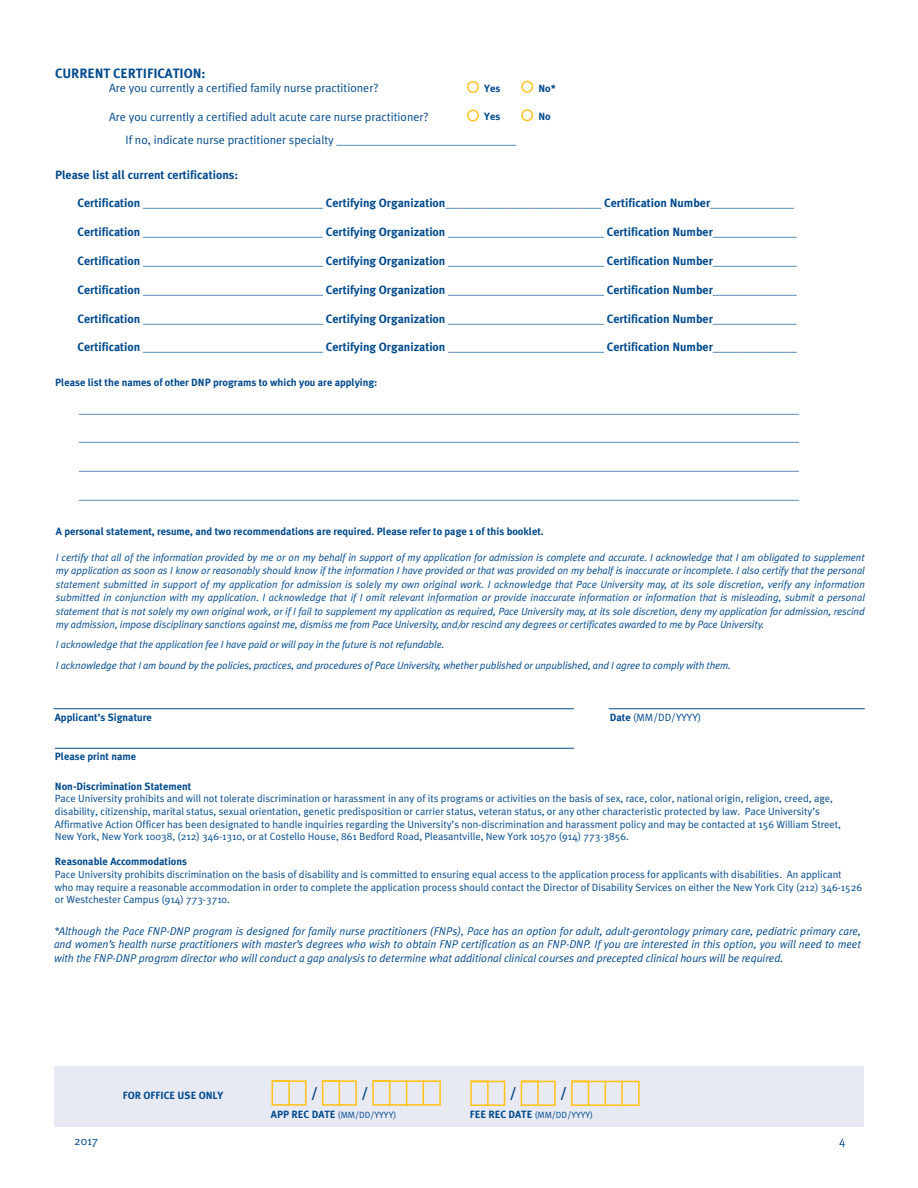
<style>
.page{position:relative;width:918px;height:1188px;background:#fff}
.page>*{position:absolute;margin:0;border:0;box-sizing:border-box;transform-origin:0 0}
.t1{font:18px "Helvetica";color:#004280}
.t2{font:700 13.5px "Meta Plus";letter-spacing:-.005em;color:#004a8d}
.t3{font:700 12px "Meta Plus";color:#004a8d}
.t4{font:12px/23.1px "Meta Plus Normal";color:#004a8d}
.t5{font:italic 11.25px/13.5px "Meta Plus Normal";color:#004a8d;text-align:justify}
.t6{font:italic 10.5px/13.5px "Meta Plus Normal";letter-spacing:-.01em;color:#004a8d;text-align:justify}
.t7{font:10.5px/12.6px "Meta Plus Normal";color:#004a8d}
.t8{font:700 10.5px "Meta Plus";color:#004a8d}
.t9{font:9px "Meta Plus Normal";color:#004a8d}
.s1{font-family:"Meta Plus";font-weight:700}
.s2{font-family:"Meta Plus";font-weight:700;font-size:10.5px}
</style>
<div class="page">
<hr style="left:54px;top:709px;width:520px;height:1px;background:#004a8d">
<hr style="left:609px;top:709px;width:256px;height:1px;background:#004a8d">
<hr style="left:55px;top:748px;width:519px;height:1px;background:#004a8d">
<div style="left:54px;top:1067px;width:810px;height:60px;background:#e7eaf3"></div>
<svg style="left:271px;top:1081px;width:170px;height:25px"></svg>
<svg style="left:470px;top:1081px;width:170px;height:25px"></svg>
<div style="left:467px;top:81px;width:12px;height:12px;border:2px solid #ffc424;border-radius:50%"></div>
<svg style="left:521px;top:80px;width:13px;height:13px"></svg>
<div style="left:521px;top:81px;width:12px;height:12px;border:2px solid #ffc424;border-radius:50%"></div>
<div style="left:467px;top:109px;width:12px;height:12px;border:2px solid #ffc424;border-radius:50%"></div>
<div style="left:521px;top:109px;width:12px;height:12px;border:2px solid #ffc424;border-radius:50%"></div>
<p class="t2" style="left:55px;top:67px;width:152px">CURRENT CERTIFICATION:</p>
<p class="t4" style="left:109px;top:77px;width:271px">Are you currently a certified family nurse practitioner?</p>
<p class="t4" style="left:126px;top:106px;width:392px;text-indent:-16px">Are you currently a certified adult acute care nurse practitioner?<br>If no, indicate nurse practitioner specialty <span class="s1">______________________________</span></p>
<p class="t3" style="left:55px;top:169px;width:185px">Please list all current certifications:</p>
<p class="t3" style="left:78px;top:198px;width:718px">Certification ______________________________ Certifying Organization__________________________ Certification Number______________</p>
<p class="t3" style="left:78px;top:227px;width:721px">Certification ______________________________ Certifying Organization __________________________ Certification Number______________</p>
<p class="t3" style="left:78px;top:256px;width:721px">Certification ______________________________ Certifying Organization __________________________ Certification Number______________</p>
<p class="t3" style="left:78px;top:285px;width:721px">Certification ______________________________ Certifying Organization __________________________ Certification Number______________</p>
<p class="t3" style="left:78px;top:313px;width:721px">Certification ______________________________ Certifying Organization __________________________ Certification Number______________</p>
<p class="t3" style="left:78px;top:342px;width:721px">Certification ______________________________ Certifying Organization __________________________ Certification Number______________</p>
<p class="t8" style="left:55px;top:378px;width:324px">Please list the names of other DNP programs to which you are applying:</p>
<p class="t3" style="left:79px;top:403px;width:722px">________________________________________________________________________________________________________________________</p>
<p class="t3" style="left:79px;top:432px;width:722px">________________________________________________________________________________________________________________________</p>
<p class="t3" style="left:79px;top:461px;width:722px">________________________________________________________________________________________________________________________</p>
<p class="t3" style="left:79px;top:490px;width:722px">________________________________________________________________________________________________________________________</p>
<p class="t8" style="left:484px;top:84px;width:18px">Yes</p>
<p class="t8" style="left:538px;top:84px;width:19px">No*</p>
<p class="t8" style="left:484px;top:112px;width:18px">Yes</p>
<p class="t8" style="left:538px;top:112px;width:14px">No</p>
<p class="t8" style="left:56px;top:527px;width:489px">A personal statement, resume, and two recommendations are required. Please refer to page 1 of this booklet.</p>
<p class="t6" style="left:56px;top:551px;width:811px">I certify that all of the information provided by me or on my behalf in support of my application for admission is complete and accurate. I acknowledge that I am obligated to supplement my application as soon as I know or reasonably should know if the information I have provided or that was provided on my behalf is inaccurate or incomplete. I also certify that the personal statement submitted in support of my application for admission is solely my own original work. I acknowledge that Pace University may, at its sole discretion, verify any information submitted in conjunction with my application. I acknowledge that if I omit relevant information or provide inaccurate information or information that is misleading, submit a personal statement that is not solely my own original work, or if I fail to supplement my application as required, Pace University may, at its sole discretion, deny my application for admission, rescind my admission, impose disciplinary sanctions against me, dismiss me from Pace University, and/or rescind any degrees or certificates awarded to me by Pace University.</p>
<p class="t6" style="left:56px;top:634px;width:676px;line-height:21px">I acknowledge that the application fee I have paid or will pay in the future is not refundable.<br>I acknowledge that I am bound by the policies, practices, and procedures of Pace University, whether published or unpublished, and I agree to comply with them.</p>
<p class="t8" style="left:55px;top:713px;width:98px">Applicant’s Signature</p>
<p class="t7" style="left:610px;top:712px;width:93px"><span class="s1">Date</span> (MM/DD/YYYY)</p>
<p class="t8" style="left:55px;top:752px;width:83px">Please print name</p>
<p class="t8" style="left:55px;top:782px;width:138px">Non-Discrimination Statement</p>
<p class="t7" style="left:55px;top:793px;width:788px">Pace University prohibits and will not tolerate discrimination or harassment in any of its programs or activities on the basis of sex, race, color, national origin, religion, creed, age, disability, citizenship, marital status, sexual orientation, genetic predisposition or carrier status, veteran status, or any other characteristic protected by law. Pace University’s Affirmative Action Officer has been designated to handle inquiries regarding the University’s non-discrimination and harassment policy and may be contacted at 156 William Street, New York, New York 10038, (212) 346-1310, or at Costello House, 861 Bedford Road, Pleasantville, New York 10570 (914) 773-3856.</p>
<p class="t8" style="left:55px;top:857px;width:134px">Reasonable Accommodations</p>
<p class="t7" style="left:55px;top:869px;width:809px">Pace University prohibits discrimination on the basis of disability and is committed to ensuring equal access to the application process for applicants with disabilities. An applicant who may require a reasonable accommodation in order to complete the application process should contact the Director of Disability Services on either the New York City (212) 346-1526 or Westchester Campus (914) 773-3710.</p>
<p class="t5" style="left:54px;top:925px;width:809px">*Although the Pace FNP-DNP program is designed for family nurse practitioners (FNPs), Pace has an option for adult, adult-gerontology primary care, pediatric primary care, and women’s health nurse practitioners with master’s degrees who wish to obtain FNP certification as an FNP-DNP. If you are interested in this option, you will need to meet with the FNP-DNP program director who will conduct a gap analysis to determine what additional clinical courses and precepted clinical hours will be required.</p>
<p class="t8" style="left:123px;top:1091px;width:102px">FOR OFFICE USE ONLY</p>
<h1 class="t1" style="left:312px;top:1087px;width:7px">/</h1>
<h1 class="t1" style="left:362px;top:1087px;width:7px">/</h1>
<p class="t9" style="left:271px;top:1111px;width:127px"><span class="s2">APP REC DATE</span> (MM/DD/YYYY)</p>
<h1 class="t1" style="left:510px;top:1087px;width:7px">/</h1>
<h1 class="t1" style="left:561px;top:1087px;width:7px">/</h1>
<p class="t9" style="left:470px;top:1111px;width:125px"><span class="s2">FEE REC DATE</span> (MM/DD/YYYY)</p>
<p class="t4" style="left:74px;top:1130px;width:26px">2017</p>
<p class="t4" style="left:839px;top:1130px;width:8px">4</p>
</div>
